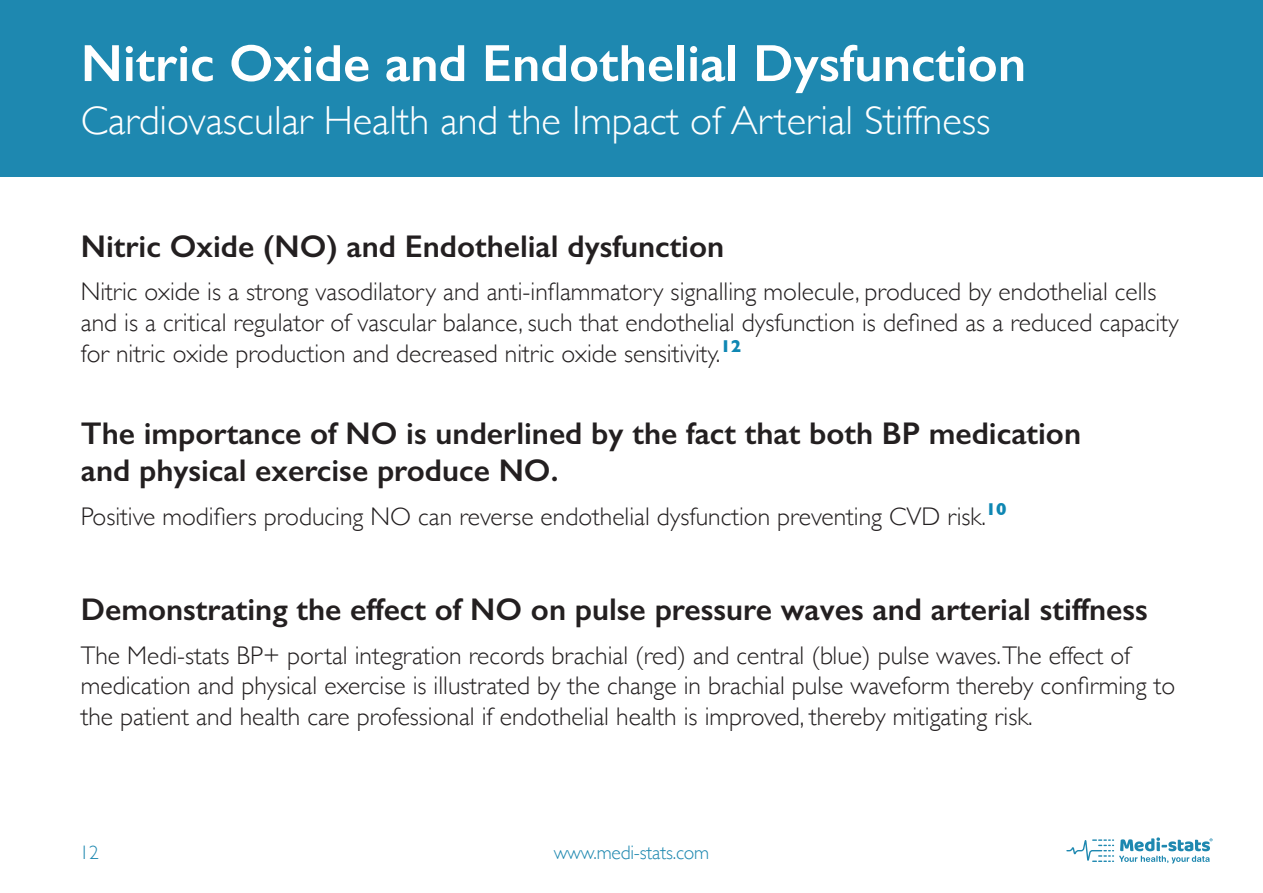
<style>
.page{position:relative;width:1263px;height:893px;background:#fff}
.page>*{position:absolute;margin:0;border:0;box-sizing:border-box;transform-origin:0 0}
.t1{font:600 52.5px "Gill Sans";color:#fff}
.t2{font:300 40.5px "Gill Sans";color:#fff}
.t3{font:600 31.5px/37.8px "Gill Sans";color:#231f20}
.t4{font:300 25.5px/31px "Gill Sans";color:#231f20}
.t5{font:300 19.5px "Gill Sans";letter-spacing:-.01em;color:#1e88b0}
</style>
<div class="page">
<svg style="left:1066px;top:837px;width:146px;height:26px"></svg>
<div style="left:0;top:0;width:1263px;height:176px;background:#1e88b0"></div>
<h1 class="t1" style="left:81px;top:32px;width:947px">Nitric Oxide and Endothelial Dysfunction</h1>
<h2 class="t2" style="left:81px;top:88px;width:911px">Cardiovascular Health and the Impact of Arterial Stiffness</h2>
<p class="t3" style="left:81px;top:227px;width:645px">Nitric Oxide (NO) and Endothelial dysfunction</p>
<p class="t4" style="left:81px;top:275px;width:1099px">Nitric oxide is a strong vasodilatory and anti-inflammatory signalling molecule, produced by endothelial cells and is a critical regulator of vascular balance, such that endothelial dysfunction is defined as a reduced capacity for nitric oxide production and decreased nitric oxide sensitivity.<sup>12</sup></p>
<p class="t3" style="left:81px;top:414px;width:1002px">The importance of NO is underlined by the fact that both BP medication and physical exercise produce NO.</p>
<p class="t4" style="left:81px;top:500px;width:927px">Positive modifiers producing NO can reverse endothelial dysfunction preventing CVD risk.<sup>10</sup></p>
<p class="t3" style="left:81px;top:590px;width:1069px">Demonstrating the effect of NO on pulse pressure waves and arterial stiffness</p>
<p class="t4" style="left:81px;top:639px;width:1096px;line-height:30.6px">The Medi-stats BP+ portal integration records brachial (red) and central (blue) pulse waves.The effect of medication and physical exercise is illustrated by the change in brachial pulse waveform thereby confirming to the patient and health care professional if endothelial health is improved, thereby mitigating risk.</p>
<p class="t5" style="left:80px;top:837px;width:21px">12</p>
<p class="t5" style="left:554px;top:837px;width:157px">www.medi-stats.com</p>
</div>
